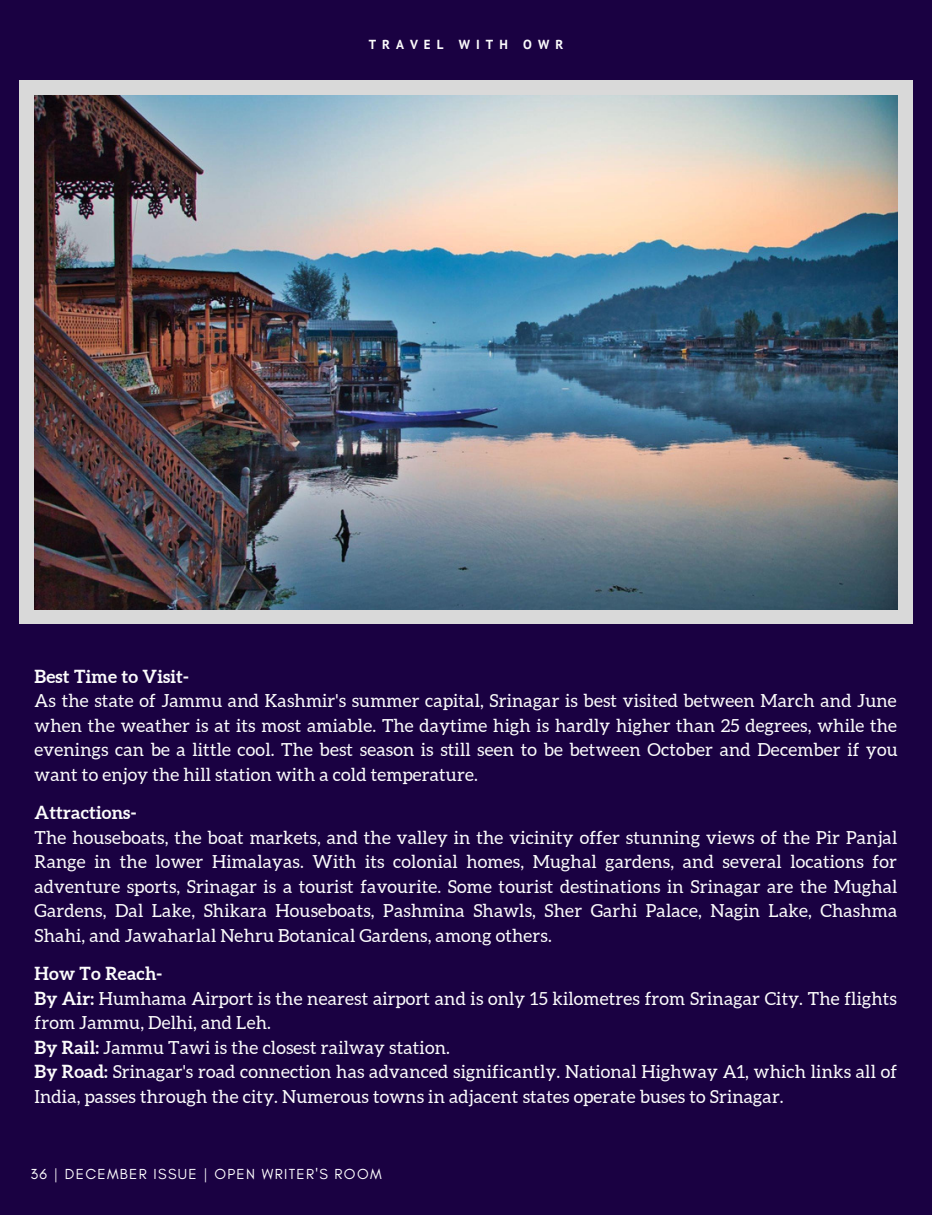
<style>
.page{position:relative;width:932px;height:1215px;background:#1a0142}
.page>*{position:absolute;margin:0;border:0;box-sizing:border-box;transform-origin:0 0}
.t1{font:18px/24.5px "Aleo";letter-spacing:.01em;color:#fcfcfc;text-align:justify}
.t2{font:700 18px "Aleo";letter-spacing:.01em;color:#fcfcfc}
.t3{font:14.85px "Glacial Indifference";letter-spacing:.09em;color:#fff}
.t4{font:700 13.05px "PT Sans";letter-spacing:.46em;color:#fcfcfc}
.s1{font-weight:700}
</style>
<div class="page">
<div style="left:19px;top:81px;width:894px;height:543px;background:#d9d9d9"></div>
<img style="left:35px;top:95px;width:862px;height:514px">
<p class="t4" style="left:369px;top:35px;width:196px">TRAVEL WITH OWR</p>
<p class="t2" style="left:35px;top:666px;width:156px">Best Time to Visit-</p>
<p class="t1" style="left:35px;top:688px;width:864px">As the state of Jammu and Kashmir's summer capital, Srinagar is best visited between March and June when the weather is at its most amiable. The daytime high is hardly higher than 25 degrees, while the evenings can be a little cool. The best season is still seen to be between October and December if you want to enjoy the hill station with a cold temperature.</p>
<p class="t2" style="left:35px;top:802px;width:103px">Attractions-</p>
<p class="t1" style="left:35px;top:825px;width:864px">The houseboats, the boat markets, and the valley in the vicinity offer stunning views of the Pir Panjal Range in the lower Himalayas. With its colonial homes, Mughal gardens, and several locations for adventure sports, Srinagar is a tourist favourite. Some tourist destinations in Srinagar are the Mughal Gardens, Dal Lake, Shikara Houseboats, Pashmina Shawls, Sher Garhi Palace, Nagin Lake, Chashma Shahi, and Jawaharlal Nehru Botanical Gardens, among others.</p>
<p class="t1" style="left:35px;top:961px;width:864px;text-align:left"><span class="s1">How To Reach-<br>By Air:</span> Humhama Airport is the nearest airport and is only 15 kilometres from Srinagar City. The flights from Jammu, Delhi, and Leh.<br><span class="s1">By Rail:</span> Jammu Tawi is the closest railway station.<br><span class="s1">By Road:</span> Srinagar's road connection has advanced significantly. National Highway A1, which links all of India, passes through the city. Numerous towns in adjacent states operate buses to Srinagar.</p>
<p class="t3" style="left:31px;top:1165px;width:352px">36 | DECEMBER ISSUE | OPEN WRITER'S ROOM</p>
</div>
